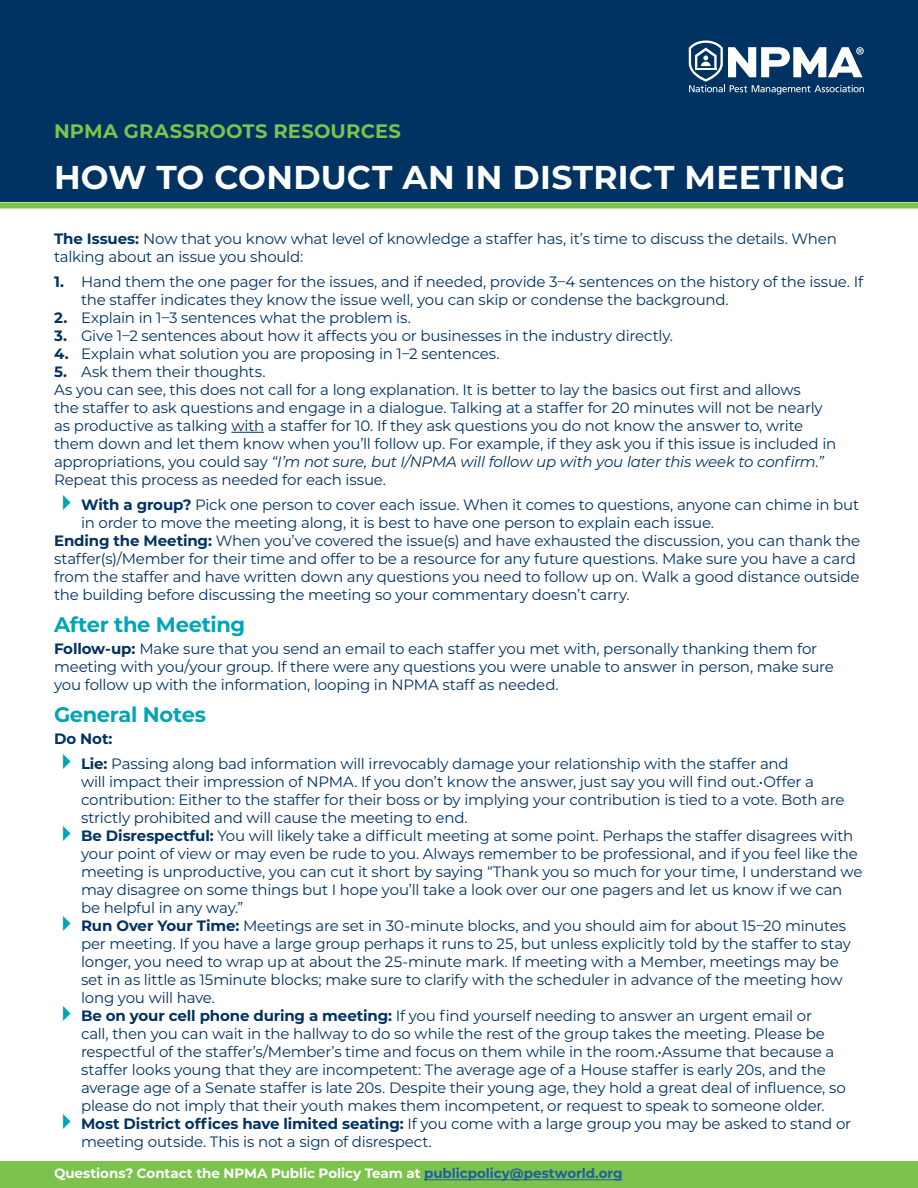
<style>
.page{position:relative;width:918px;height:1188px;background:#fff}
.page>*{position:absolute;margin:0;border:0;box-sizing:border-box;transform-origin:0 0}
.t1{font:700 33px "Montserrat";letter-spacing:.01em;color:#fff}
.t2{font:700 21px "Montserrat";letter-spacing:-.015em;color:#00a5b5}
.t3{font:700 19.5px "Montserrat";letter-spacing:.01em;color:#7cc24d}
.BODY{font:15px/18px "Montserrat";letter-spacing:-.015em;color:#003262}
.BODY-2{font:700 15px "Montserrat";color:#003262}
.t4{font:700 13.5px "Montserrat";letter-spacing:-.005em;color:#fff}
.s1{font-weight:700}
.s2{font-style:italic}
.s3{color:#215e9e}
</style>
<div class="page">
<div style="left:0;top:0;width:918px;height:202px;background:#003262"></div>
<div style="left:0;top:202px;width:918px;height:6px;background:#7cc24d"></div>
<div style="left:0;top:1161px;width:918px;height:27px;background:#7cc24d"></div>
<svg style="left:689px;top:40px;width:175px;height:54px"></svg>
<hr style="left:231px;top:432px;width:33px;height:1px;background:#003262">
<hr style="left:424px;top:1179px;width:199px;height:1px;background:#215e9e">
<p class="t3" style="left:54px;top:117px;width:348px">NPMA GRASSROOTS RESOURCES</p>
<p class="t1" style="left:54px;top:153px;width:793px">HOW TO CONDUCT AN IN DISTRICT MEETING</p>
<p class="BODY" style="left:54px;top:229px;width:784px"><span class="s1">The Issues:</span> Now that you know what level of knowledge a staffer has, it’s time to discuss the details. When talking about an issue you should:</p>
<p class="BODY" style="left:81px;top:272px;width:784px;text-indent:-27px"><span class="s1">1.</span> Hand them the one pager for the issues, and if needed, provide 3–4 sentences on the history of the issue. If the staffer indicates they know the issue well, you can skip or condense the background.</p>
<p class="BODY" style="left:54px;top:308px;width:358px"><span class="s1">2.</span> Explain in 1–3 sentences what the problem is.</p>
<p class="BODY" style="left:54px;top:326px;width:620px"><span class="s1">3.</span> Give 1–2 sentences about how it affects you or businesses in the industry directly.</p>
<p class="BODY" style="left:54px;top:344px;width:447px"><span class="s1">4.</span> Explain what solution you are proposing in 1–2 sentences.</p>
<p class="BODY" style="left:54px;top:362px;width:213px"><span class="s1">5.</span> Ask them their thoughts.</p>
<p class="BODY" style="left:54px;top:380px;width:784px">As you can see, this does not call for a long explanation. It is better to lay the basics out first and allows<br>the staffer to ask questions and engage in a dialogue. Talking at a staffer for 20 minutes will not be nearly as productive as talking with a staffer for 10. If they ask questions you do not know the answer to, write them down and let them know when you’ll follow up. For example, if they ask you if this issue is included in appropriations, you could say <span class="s2">“I’m not sure, but I/NPMA will follow up with you later this week to confirm.” </span>Repeat this process as needed for each issue.</p>
<p class="BODY" style="left:81px;top:495px;width:780px"><span class="s1">With a group?</span> Pick one person to cover each issue. When it comes to questions, anyone can chime in but in order to move the meeting along, it is best to have one person to explain each issue.</p>
<p class="BODY" style="left:54px;top:531px;width:808px"><span class="s1">Ending the Meeting:</span> When you’ve covered the issue(s) and have exhausted the discussion, you can thank the staffer(s)/Member for their time and offer to be a resource for any future questions. Make sure you have a card from the staffer and have written down any questions you need to follow up on. Walk a good distance outside the building before discussing the meeting so your commentary doesn’t carry.</p>
<p class="t2" style="left:54px;top:609px;width:193px">After the Meeting</p>
<p class="BODY" style="left:54px;top:639px;width:781px"><span class="s1">Follow-up:</span> Make sure that you send an email to each staffer you met with, personally thanking them for meeting with you/your group. If there were any questions you were unable to answer in person, make sure you follow up with the information, looping in NPMA staff as needed.</p>
<p class="t2" style="left:54px;top:699px;width:153px">General Notes</p>
<p class="BODY-2" style="left:54px;top:728px;width:60px">Do Not:</p>
<p class="BODY" style="left:81px;top:754px;width:765px"><span class="s1">Lie:</span> Passing along bad information will irrevocably damage your relationship with the staffer and<br>will impact their impression of NPMA. If you don’t know the answer, just say you will find out.•Offer a contribution: Either to the staffer for their boss or by implying your contribution is tied to a vote. Both are strictly prohibited and will cause the meeting to end.</p>
<p class="BODY" style="left:81px;top:826px;width:783px"><span class="s1">Be Disrespectful:</span> You will likely take a difficult meeting at some point. Perhaps the staffer disagrees with your point of view or may even be rude to you. Always remember to be professional, and if you feel like the meeting is unproductive, you can cut it short by saying “Thank you so much for your time, I understand we may disagree on some things but I hope you’ll take a look over our one pagers and let us know if we can be helpful in any way.”</p>
<p class="BODY" style="left:81px;top:916px;width:771px"><span class="s1">Run Over Your Time:</span> Meetings are set in 30-minute blocks, and you should aim for about 15–20 minutes per meeting. If you have a large group perhaps it runs to 25, but unless explicitly told by the staffer to stay longer, you need to wrap up at about the 25-minute mark. If meeting with a Member, meetings may be set in as little as 15minute blocks; make sure to clarify with the scheduler in advance of the meeting how long you will have.</p>
<p class="BODY" style="left:81px;top:1006px;width:766px"><span class="s1">Be on your cell phone during a meeting:</span> If you find yourself needing to answer an urgent email or<br>call, then you can wait in the hallway to do so while the rest of the group takes the meeting. Please be respectful of the staffer’s/Member’s time and focus on them while in the room.•Assume that because a staffer looks young that they are incompetent: The average age of a House staffer is early 20s, and the average age of a Senate staffer is late 20s. Despite their young age, they hold a great deal of influence, so please do not imply that their youth makes them incompetent, or request to speak to someone older.</p>
<p class="BODY" style="left:81px;top:1114px;width:772px"><span class="s1">Most District offices have limited seating:</span> If you come with a large group you may be asked to stand or meeting outside. This is not a sign of disrespect.</p>
<p class="t4" style="left:54px;top:1164px;width:570px">Questions? Contact the NPMA Public Policy Team at <span class="s3">publicpolicy@pestworld.org</span></p>
</div>
